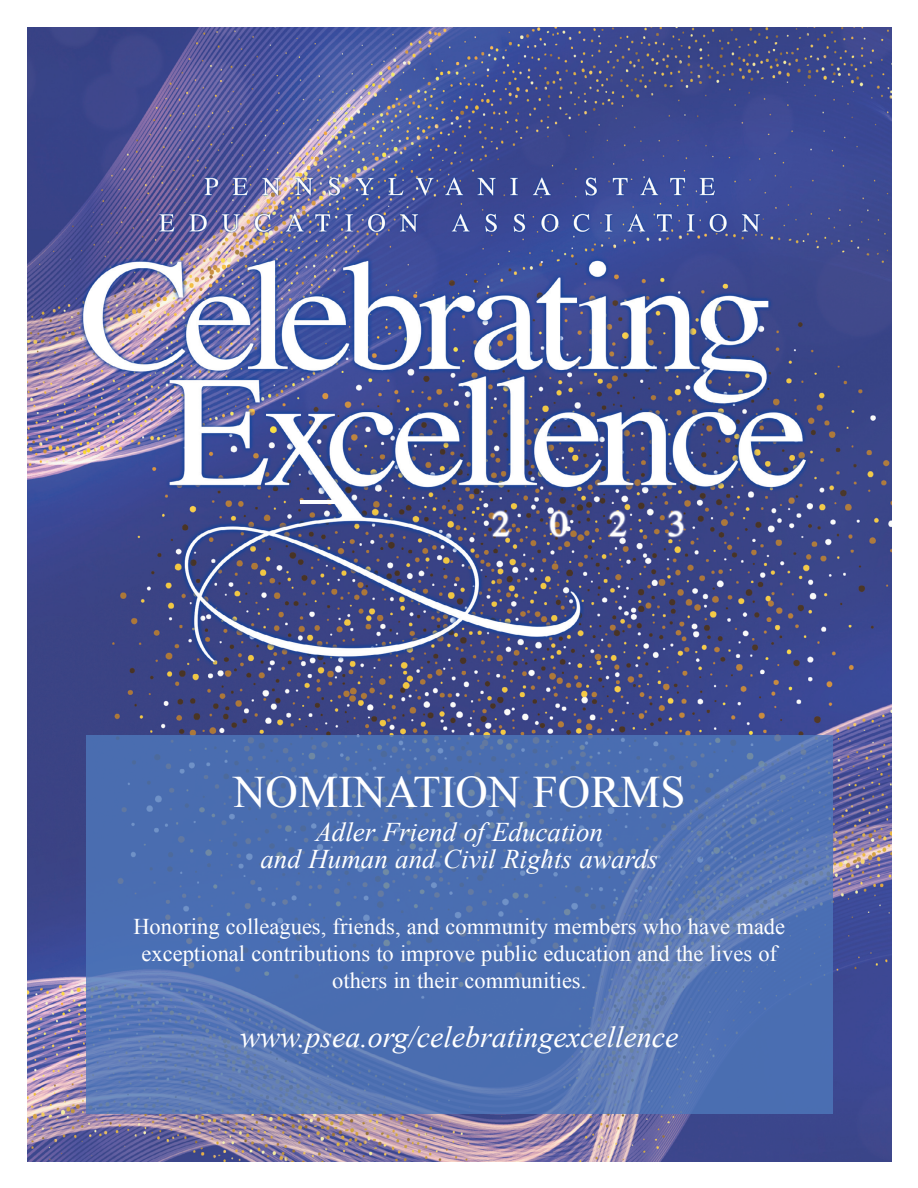
<style>
.page{position:relative;width:918px;height:1188px;background:#fff}
.page>*{position:absolute;margin:0;border:0;box-sizing:border-box;transform-origin:0 0}
.t1{font:45px "Times New Roman";color:#fff}
.t2{font:italic 30px "Times New Roman";color:#fff}
.t3{font:italic 27px/27px "Times New Roman";color:#fff;text-align:center}
.t4{font:22.5px/27px "Times New Roman";color:#fff;text-align:center}
</style>
<div class="page">
<img style="left:27px;top:27px;width:864px;height:1134px">
<div style="left:86px;top:736px;width:746px;height:378px;background:#4e78bb;opacity:.8"></div>
<hr style="left:301px;top:501px;width:46px;height:3px;background:#fff">
<h1 class="t1" style="left:233px;top:767px;width:454px">NOMINATION FORMS</h1>
<p class="t3" style="left:260px;top:819px;width:399px">Adler Friend of Education<br>and Human and Civil Rights awards</p>
<p class="t4" style="left:133px;top:913px;width:653px">Honoring colleagues, friends, and community members who have made exceptional contributions to improve public education and the lives of others in their communities.</p>
<h2 class="t2" style="left:240px;top:1020px;width:440px">www.psea.org/celebratingexcellence</h2>
</div>
